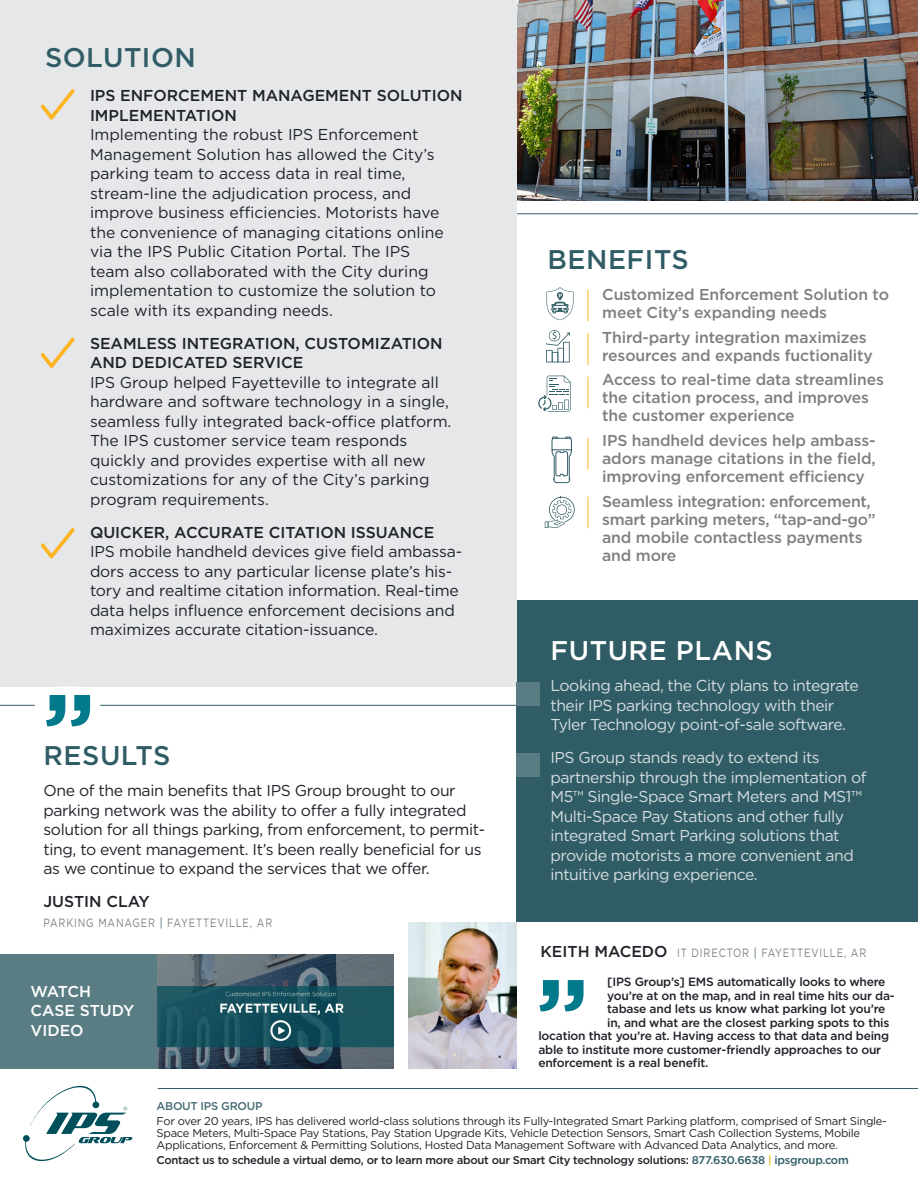
<style>
.page{position:relative;width:918px;height:1188px;background:#fff}
.page>*{position:absolute;margin:0;border:0;box-sizing:border-box;transform-origin:0 0}
.t1{font:500 27px "Gotham";letter-spacing:.02em;color:#305c65}
.t2{font:500 27px "Gotham";letter-spacing:.02em;color:#fff}
.Body_Paragraph{font:15.75px/19.5px "Gotham";letter-spacing:-.01em;color:#1f2229}
.Bold_Gray_Paragraph{font:500 15.75px/18px "Gotham";letter-spacing:-.01em;color:#7f7f7f}
.Body_Paragraph-2{font:15.75px/19.5px "Gotham";letter-spacing:-.03em;color:#d6dee0}
.Paragraph_Style_1{font:500 15.75px/19.5px "Gotham";color:#1f2229}
.Paragraph_Style_1-2{font:500 15.75px/19.5px "Gotham";color:#fff}
.Bold_Gray_Paragraph-2{font:500 12px "Gotham";letter-spacing:-.02em;color:#1f2229}
.Paragraph_Style_1-3{font:12px "Gotham";letter-spacing:.09em;color:#7f7f7f;scale:.8 1}
.Body_Paragraph-3{font:11.25px/12px "Gotham";letter-spacing:-.025em;color:#1f2229}
.Body_Paragraph-4{font:500 11.25px "Gotham";letter-spacing:-.025em;color:#1f2229}
.Body_Paragraph-5{font:500 11.25px "Gotham";letter-spacing:-.025em;color:#456c74}
.s1{color:#305c65}
.s2{font-weight:500;font-size:15.75px;color:#1f2229}
.s3{color:#fcb61c}
</style>
<div class="page">
<hr style="left:0;top:705px;width:535px;height:1px;background:#305c65">
<div style="left:0;top:954px;width:158px;height:114px;background:#5a7d84"></div>
<hr style="left:0;top:213px;width:918px;height:1px;background:#305c65">
<svg style="left:539px;top:980px;width:45px;height:32px"></svg>
<div style="left:517px;top:600px;width:401px;height:322px;background:#305c65"></div>
<img style="left:517px;top:0;width:401px;height:200px">
<div style="left:0;top:0;width:517px;height:686px;background:#e6e7e9"></div>
<hr style="left:158px;top:1088px;width:760px;height:1px;background:#305c65">
<svg style="left:41px;top:89px;width:33px;height:31px"></svg>
<svg style="left:41px;top:338px;width:33px;height:30px"></svg>
<svg style="left:41px;top:528px;width:33px;height:31px"></svg>
<svg style="left:538px;top:376px;width:33px;height:36px"></svg>
<svg style="left:546px;top:287px;width:27px;height:33px"></svg>
<hr style="left:588px;top:290px;width:1px;height:31px;background:#fcb61c">
<hr style="left:588px;top:333px;width:1px;height:32px;background:#fcb61c">
<hr style="left:588px;top:376px;width:1px;height:32px;background:#fcb61c">
<hr style="left:588px;top:438px;width:1px;height:32px;background:#fcb61c">
<hr style="left:588px;top:496px;width:1px;height:32px;background:#fcb61c">
<svg style="left:546px;top:330px;width:24px;height:32px"></svg>
<svg style="left:551px;top:436px;width:21px;height:47px"></svg>
<svg style="left:545px;top:496px;width:30px;height:32px"></svg>
<img style="left:409px;top:922px;width:108px;height:146px">
<div style="left:23px;top:1135px;width:7px;height:7px;background:#004f5b;border-radius:50%"></div>
<svg style="left:25px;top:1086px;width:107px;height:75px"></svg>
<div style="left:517px;top:682px;width:23px;height:24px;background:#5a7d84"></div>
<div style="left:517px;top:753px;width:23px;height:23px;background:#5a7d84"></div>
<svg style="left:35px;top:686px;width:65px;height:41px"></svg>
<img style="left:158px;top:954px;width:235px;height:114px">
<p class="t1" style="left:45px;top:40px;width:152px">SOLUTION</p>
<p class="Paragraph_Style_1" style="left:90px;top:86px;width:374px">IPS ENFORCEMENT MANAGEMENT SOLUTION</p>
<p class="Paragraph_Style_1" style="left:90px;top:105px;width:148px">IMPLEMENTATION</p>
<p class="Body_Paragraph" style="left:90px;top:124px;width:355px">Implementing the robust IPS Enforcement Management Solution has allowed the City’s parking team to access data in real time, stream-line the adjudication process, and improve business efficiencies. Motorists have the convenience of managing citations online via the IPS Public Citation Portal. The IPS team also collaborated with the City during implementation to customize the solution to scale with its expanding needs.</p>
<p class="Paragraph_Style_1" style="left:90px;top:333px;width:354px">SEAMLESS INTEGRATION, CUSTOMIZATION<br>AND DEDICATED SERVICE</p>
<p class="Body_Paragraph" style="left:90px;top:372px;width:363px">IPS Group helped Fayetteville to integrate all hardware and software technology in a single, seamless fully integrated back-office platform.<br>The IPS customer service team responds quickly and provides expertise with all new customizations for any of the City’s parking program requirements.</p>
<p class="Paragraph_Style_1" style="left:90px;top:522px;width:346px">QUICKER, ACCURATE CITATION ISSUANCE</p>
<p class="Body_Paragraph" style="left:90px;top:541px;width:374px">IPS mobile handheld devices give field ambassa&shy;dors access to any particular license plate’s his&shy;tory and realtime citation information. Real-time data helps influence enforcement decisions and maximizes accurate citation-issuance.</p>
<p class="t1" style="left:44px;top:738px;width:128px">RESULTS</p>
<p class="Body_Paragraph" style="left:44px;top:780px;width:443px">One of the main benefits that IPS Group brought to our parking network was the ability to offer a fully integrated solution for all things parking, from enforcement, to permit&shy;ting, to event management. It’s been really beneficial for us as we continue to expand the services that we offer.</p>
<p class="Paragraph_Style_1" style="left:44px;top:892px;width:108px">JUSTIN CLAY</p>
<p class="Paragraph_Style_1-3" style="left:44px;top:915px;width:287px">PARKING MANAGER <span class="s1">|</span> FAYETTEVILLE, AR</p>
<p class="Paragraph_Style_1-2" style="left:31px;top:981px;width:105px">WATCH<br>CASE STUDY</p>
<p class="Paragraph_Style_1-2" style="left:31px;top:1020px;width:55px">VIDEO</p>
<p class="t1" style="left:548px;top:242px;width:143px">BENEFITS</p>
<p class="Bold_Gray_Paragraph" style="left:602px;top:285px;width:288px">Customized Enforcement Solution to meet City’s expanding needs</p>
<p class="Bold_Gray_Paragraph" style="left:602px;top:328px;width:272px">Third-party integration maximizes resources and expands fuctionality</p>
<p class="Bold_Gray_Paragraph" style="left:602px;top:371px;width:283px">Access to real-time data streamlines the citation process, and improves the customer experience</p>
<p class="Bold_Gray_Paragraph" style="left:602px;top:431px;width:275px;text-align:justify">IPS handheld devices help ambass&shy;adors manage citations in the field, improving enforcement efficiency</p>
<p class="Bold_Gray_Paragraph" style="left:602px;top:492px;width:275px">Seamless integration: enforcement, smart parking meters, “tap-and-go” and mobile contactless payments and more</p>
<p class="t2" style="left:550px;top:633px;width:224px">FUTURE PLANS</p>
<p class="Body_Paragraph-2" style="left:550px;top:675px;width:310px">Looking ahead, the City plans to integrate their IPS parking technology with their<br>Tyler Technology point-of-sale software.</p>
<p class="Body_Paragraph-2" style="left:550px;top:747px;width:318px">IPS Group stands ready to extend its partnership through the implementation of M5™ Single-Space Smart Meters and MS1™ Multi-Space Pay Stations and other fully integrated Smart Parking solutions that provide motorists a more convenient and intuitive parking experience.</p>
<p class="Paragraph_Style_1-3" style="left:541px;top:945px;width:409px"><span class="s2">KEITH MACEDO</span> IT DIRECTOR <span class="s1">|</span> FAYETTEVILLE, AR</p>
<p class="Bold_Gray_Paragraph-2" style="left:607px;top:974px;width:280px">[IPS Group’s] EMS automatically looks to where</p>
<p class="Bold_Gray_Paragraph-2" style="left:607px;top:987px;width:289px">you’re at on the map, and in real time hits our da-</p>
<p class="Bold_Gray_Paragraph-2" style="left:607px;top:1001px;width:280px">tabase and lets us know what parking lot you’re</p>
<p class="Bold_Gray_Paragraph-2" style="left:607px;top:1014px;width:284px">in, and what are the closest parking spots to this</p>
<p class="Bold_Gray_Paragraph-2" style="left:538px;top:1028px;width:352px">location that you’re at. Having access to that data and being</p>
<p class="Bold_Gray_Paragraph-2" style="left:538px;top:1041px;width:344px">able to institute more customer-friendly approaches to our</p>
<p class="Bold_Gray_Paragraph-2" style="left:538px;top:1055px;width:172px">enforcement is a real benefit.</p>
<p class="Body_Paragraph-5" style="left:157px;top:1099px;width:107px">ABOUT IPS GROUP</p>
<p class="Body_Paragraph-3" style="left:157px;top:1115px;width:732px">For over 20 years, IPS has delivered world-class solutions through its Fully-Integrated Smart Parking platform, comprised of Smart Single-<br>Space Meters, Multi-Space Pay Stations, Pay Station Upgrade Kits, Vehicle Detection Sensors, Smart Cash Collection Systems, Mobile<br>Applications, Enforcement &amp; Permitting Solutions, Hosted Data Management Software with Advanced Data Analytics, and more.</p>
<p class="Body_Paragraph-4" style="left:157px;top:1153px;width:694px">Contact us to schedule a virtual demo, or to learn more about our Smart City technology solutions: <span class="s1">877.630.6638</span> <span class="s3">|</span> <span class="s1">ipsgroup.com</span></p>
</div>
